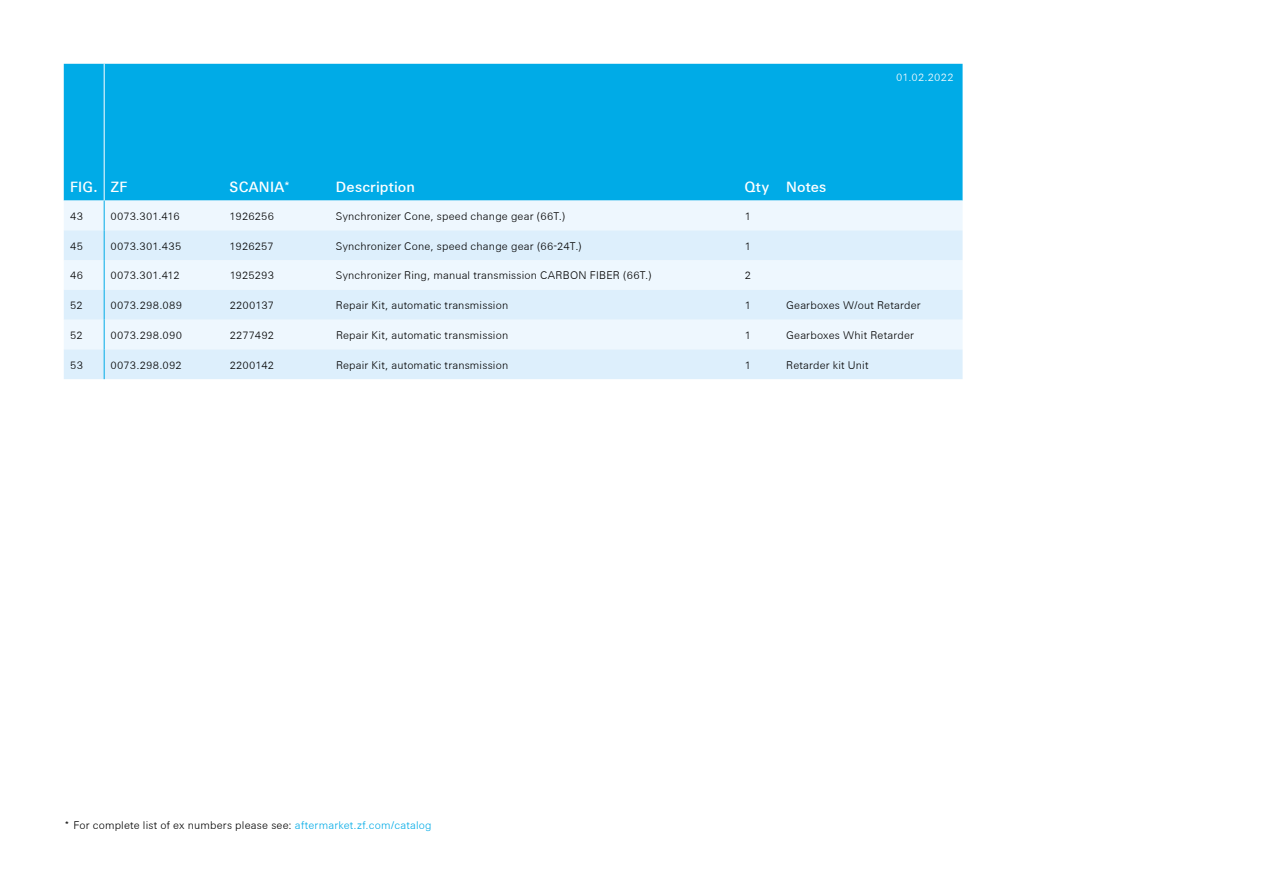
<style>
.page{position:relative;width:1263px;height:893px;background:#fff}
.page>*{position:absolute;margin:0;border:0;box-sizing:border-box;transform-origin:0 0}
.t1{font:500 15px "ZF Sans";letter-spacing:.01em;color:#fff}
.t2{font:300 11.25px "ZF Sans";letter-spacing:.015em;color:#000}
.t3{font:300 11.25px "ZF Sans";letter-spacing:-.005em;color:#000}
.t4{font:300 11.25px "ZF Sans";letter-spacing:.015em;color:#fff}
.s1{font-weight:300}
.s2{color:#00abe7}
</style>
<div class="page">
<div style="left:64px;top:64px;width:898px;height:137px;background:#00abe7"></div>
<div style="left:64px;top:201px;width:898px;height:29px;background:#eef7fe"></div>
<svg style="left:64px;top:230px;width:898px;height:149px;background:#e3f2fc"></svg>
<hr style="left:104px;top:64px;width:1px;height:137px;background:#fff">
<svg style="left:104px;top:201px;width:1px;height:29px"></svg>
<hr style="left:104px;top:230px;width:1px;height:30px;background:#00abe7">
<hr style="left:104px;top:260px;width:1px;height:30px;background:#00abe7">
<hr style="left:104px;top:290px;width:1px;height:30px;background:#00abe7">
<svg style="left:104px;top:320px;width:1px;height:29px"></svg>
<hr style="left:104px;top:349px;width:1px;height:30px;background:#00abe7">
<p class="t4" style="left:896px;top:71px;width:59px">01.02.2022</p>
<h1 class="t1" style="left:70px;top:178px;width:59px">FIG. ZF</h1>
<h1 class="t1" style="left:230px;top:178px;width:63px">SCANIA<span class="s1">*</span></h1>
<h1 class="t1" style="left:336px;top:178px;width:81px">Description</h1>
<h1 class="t1" style="left:745px;top:178px;width:83px">Qty Notes</h1>
<p class="t2" style="left:70px;top:209px;width:15px">43</p>
<p class="t3" style="left:111px;top:209px;width:71px">0073.301.416</p>
<p class="t2" style="left:230px;top:209px;width:46px">1926256</p>
<p class="t2" style="left:336px;top:209px;width:231px">Synchronizer Cone, speed change gear (66T.)</p>
<p class="t2" style="left:745px;top:209px;width:8px">1</p>
<p class="t2" style="left:70px;top:239px;width:15px">45</p>
<p class="t2" style="left:111px;top:239px;width:72px">0073.301.435</p>
<p class="t2" style="left:230px;top:239px;width:46px">1926257</p>
<p class="t2" style="left:336px;top:239px;width:248px">Synchronizer Cone, speed change gear (66-24T.)</p>
<p class="t2" style="left:745px;top:239px;width:8px">1</p>
<p class="t2" style="left:70px;top:269px;width:15px">46</p>
<p class="t3" style="left:111px;top:269px;width:71px">0073.301.412</p>
<p class="t2" style="left:230px;top:269px;width:46px">1925293</p>
<p class="t2" style="left:336px;top:269px;width:317px">Synchronizer Ring, manual transmission CARBON FIBER (66T.)</p>
<p class="t2" style="left:745px;top:269px;width:8px">2</p>
<p class="t2" style="left:70px;top:299px;width:14px">52</p>
<p class="t2" style="left:111px;top:299px;width:73px">0073.298.089</p>
<p class="t2" style="left:230px;top:299px;width:46px">2200137</p>
<p class="t2" style="left:336px;top:299px;width:174px">Repair Kit, automatic transmission</p>
<p class="t2" style="left:745px;top:299px;width:8px">1</p>
<p class="t2" style="left:786px;top:299px;width:136px">Gearboxes W/out Retarder</p>
<p class="t2" style="left:70px;top:329px;width:14px">52</p>
<p class="t2" style="left:111px;top:329px;width:73px">0073.298.090</p>
<p class="t2" style="left:230px;top:329px;width:46px">2277492</p>
<p class="t2" style="left:336px;top:329px;width:174px">Repair Kit, automatic transmission</p>
<p class="t2" style="left:745px;top:329px;width:8px">1</p>
<p class="t2" style="left:786px;top:329px;width:129px">Gearboxes Whit Retarder</p>
<p class="t2" style="left:70px;top:358px;width:14px">53</p>
<p class="t2" style="left:111px;top:358px;width:73px">0073.298.092</p>
<p class="t2" style="left:230px;top:358px;width:46px">2200142</p>
<p class="t2" style="left:336px;top:358px;width:174px">Repair Kit, automatic transmission</p>
<p class="t2" style="left:745px;top:358px;width:8px">1</p>
<p class="t2" style="left:786px;top:358px;width:84px">Retarder kit Unit</p>
<p class="t2" style="left:64px;top:819px;width:369px">* For complete list of ex numbers please see: <span class="s2">aftermarket.zf.com/catalog</span></p>
</div>
